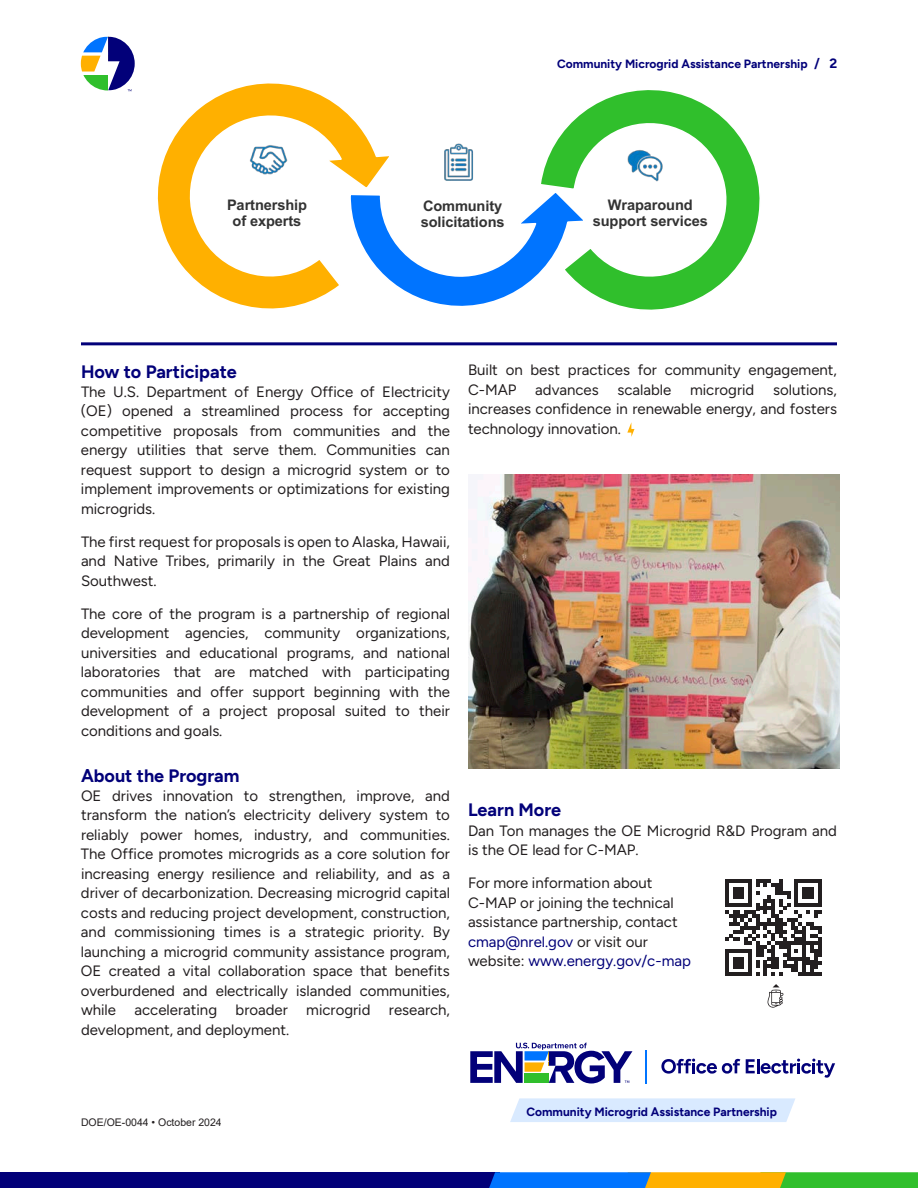
<style>
.page{position:relative;width:918px;height:1188px;background:#fff}
.page>*{position:absolute;margin:0;border:0;box-sizing:border-box;transform-origin:0 0}
.publication_number{font:700 18px "Figtree";color:#020079}
.Heading_1{font:700 18px "Figtree";color:#020079}
.publication_number-2{font:15px/19.5px "Figtree";color:#231f20;text-align:justify}
.body_text{font:15px/19.5px "Figtree";color:#231f20}
.t1{font:700 14.55px/15.3px "Arial";letter-spacing:-.005em;color:#333;text-align:center}
.t2{font:700 12px "Figtree";color:#020079}
.publication_number-3{font:10.5px "Arial";color:#231f20}
.s1{font-size:13.5px}
.s2{color:#020079}
</style>
<div class="page">
<svg style="left:81px;top:37px;width:54px;height:54px"></svg>
<div style="left:0;top:1172px;width:500px;height:16px;background:#020079"></div>
<svg style="left:489px;top:1172px;width:429px;height:16px;background:#619e6d"></svg>
<svg style="left:661px;top:1059px;width:79px;height:15px"></svg>
<svg style="left:746px;top:1059px;width:89px;height:19px"></svg>
<svg style="left:470px;top:1043px;width:162px;height:41px"></svg>
<hr style="left:645px;top:1050px;width:2px;height:34px;background:#0074ff">
<svg style="left:510px;top:1098px;width:285px;height:24px;background:#daeaff"></svg>
<svg style="left:157px;top:83px;width:232px;height:226px"></svg>
<svg style="left:348px;top:189px;width:190px;height:120px"></svg>
<svg style="left:538px;top:90px;width:222px;height:220px"></svg>
<img style="left:242px;top:132px;width:54px;height:53px">
<img style="left:444px;top:143px;width:29px;height:38px">
<img style="left:617px;top:138px;width:54px;height:54px">
<hr style="left:81px;top:342px;width:756px;height:3px;background:#020079">
<svg style="left:627px;top:422px;width:7px;height:15px"></svg>
<img style="left:468px;top:475px;width:372px;height:294px">
<svg style="left:725px;top:879px;width:97px;height:97px"></svg>
<svg style="left:767px;top:984px;width:17px;height:24px"></svg>
<p class="t2" style="left:557px;top:56px;width:282px">Community Microgrid Assistance Partnership <span class="s1">/ 2</span></p>
<p class="t1" style="left:227px;top:198px;width:82px">Partnership of experts</p>
<p class="t1" style="left:421px;top:199px;width:85px;text-align:left">Community solicitations</p>
<p class="t1" style="left:593px;top:198px;width:117px">Wraparound support services</p>
<p class="publication_number" style="left:81px;top:361px;width:157px">How to Participate</p>
<p class="publication_number-2" style="left:81px;top:382px;width:371px">The U.S. Department of Energy Office of Electricity (OE) opened a streamlined process for accepting competitive proposals from communities and the energy utilities that serve them. Communities can request support to design a microgrid system or to implement improvements or optimizations for existing microgrids.</p>
<p class="publication_number-2" style="left:81px;top:532px;width:371px">The first request for proposals is open to Alaska, Hawaii, and Native Tribes, primarily in the Great Plains and Southwest.</p>
<p class="publication_number-2" style="left:81px;top:604px;width:371px">The core of the program is a partnership of regional development agencies, community organizations, universities and educational programs, and national laboratories that are matched with participating communities and offer support beginning with the development of a project proposal suited to their conditions and goals.</p>
<p class="publication_number" style="left:81px;top:765px;width:160px">About the Program</p>
<p class="publication_number-2" style="left:81px;top:786px;width:371px">OE drives innovation to strengthen, improve, and transform the nation’s electricity delivery system to reliably power homes, industry, and communities.<br>The Office promotes microgrids as a core solution for increasing energy resilience and reliability, and as a driver of decarbonization. Decreasing microgrid capital costs and reducing project development, construction, and commissioning times is a strategic priority. By launching a microgrid community assistance program, OE created a vital collaboration space that benefits overburdened and electrically islanded communities, while accelerating broader microgrid research, development, and deployment.</p>
<p class="body_text" style="left:468px;top:360px;width:371px;text-align:justify">Built on best practices for community engagement, C-MAP advances scalable microgrid solutions, increases confidence in renewable energy, and fosters technology innovation.</p>
<p class="Heading_1" style="left:468px;top:799px;width:95px">Learn More</p>
<p class="body_text" style="left:468px;top:821px;width:370px">Dan Ton manages the OE Microgrid R&amp;D Program and is the OE lead for C-MAP.</p>
<p class="body_text" style="left:468px;top:873px;width:224px">For more information about<br>C-MAP or joining the technical assistance partnership, contact <span class="s2">cmap@nrel.gov</span> or visit our website: <span class="s2">www.energy.gov/c-map</span></p>
<p class="publication_number-3" style="left:81px;top:1115px;width:142px">DOE/OE-0044 • October 2024</p>
<p class="t2" style="left:526px;top:1105px;width:252px">Community Microgrid Assistance Partnership</p>
</div>
